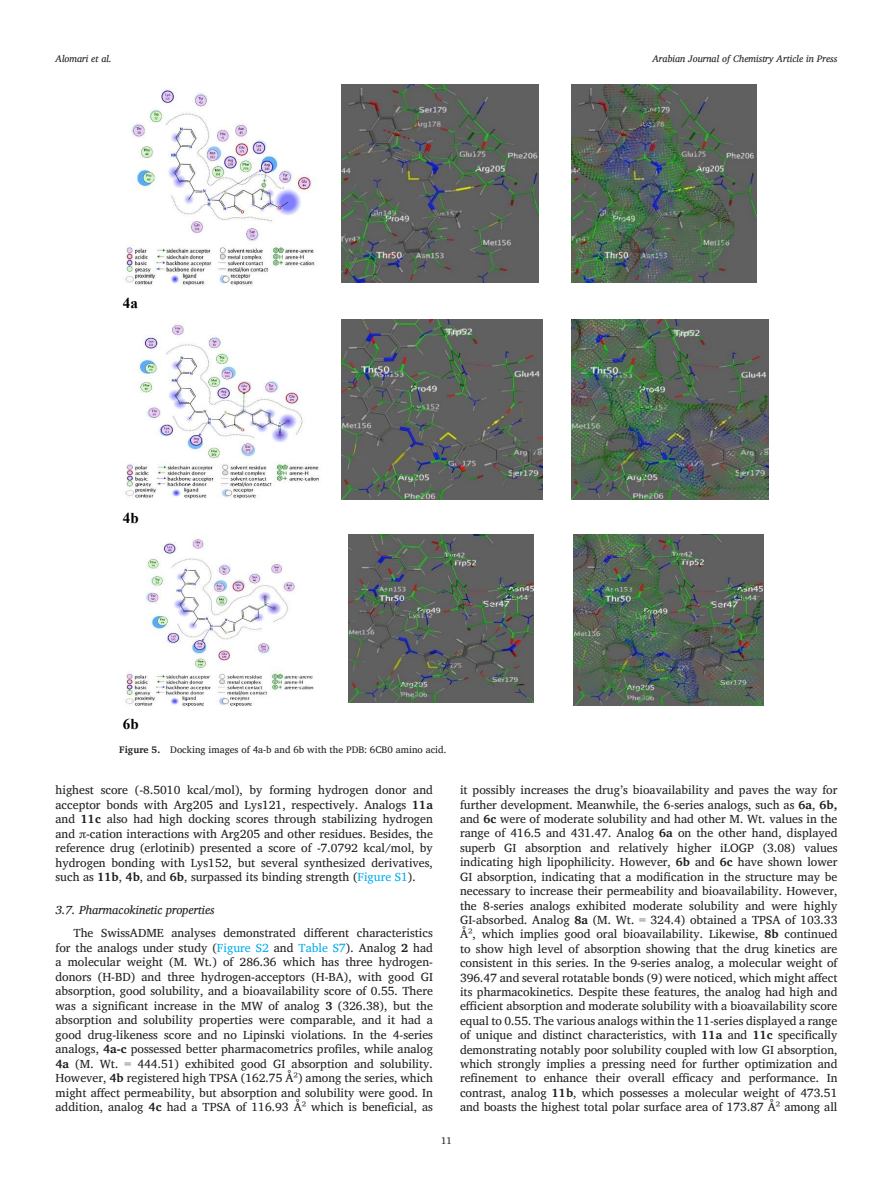
<style>
.page{position:relative;width:893px;height:1191px;background:#fff}
.page>*{position:absolute;margin:0;border:0;box-sizing:border-box;transform-origin:0 0}
.t1{font:700 15px "Times New Roman";color:#000}
.para_first_last{font:12px/14.4px "Charis SIL";color:#231f20;text-align:justify}
.Head-B{font:italic 12px "Charis SIL";color:#231f20}
.float_figure_figure{font:9.75px "Charis SIL";color:#231f20}
.t2{font:italic 9.75px "Charis SIL";color:#231f20}
.s1{font-weight:700}
.s2{color:#00aeef}
.s3{font-family:"Times New Roman"}
</style>
<div class="page">
<img style="left:124px;top:88px;width:192px;height:197px">
<img style="left:342px;top:84px;width:196px;height:199px">
<img style="left:571px;top:84px;width:185px;height:198px">
<img style="left:125px;top:324px;width:194px;height:175px">
<img style="left:342px;top:320px;width:201px;height:180px">
<img style="left:571px;top:320px;width:197px;height:179px">
<img style="left:125px;top:539px;width:189px;height:167px">
<img style="left:348px;top:534px;width:185px;height:168px">
<img style="left:574px;top:534px;width:190px;height:171px">
<p class="t2" style="left:56px;top:53px;width:58px">Alomari et al.</p>
<p class="t2" style="left:652px;top:53px;width:187px">Arabian Journal of Chemistry Article in Press</p>
<p class="t1" style="left:123px;top:292px;width:17px">4a</p>
<p class="t1" style="left:123px;top:507px;width:17px">4b</p>
<p class="t1" style="left:123px;top:713px;width:17px">6b</p>
<p class="float_figure_figure" style="left:119px;top:744px;width:329px"><span class="s1">Figure 5.</span> Docking images of 4a-b and 6b with the PDB: 6CB0 amino acid.</p>
<p class="para_first_last" style="left:56px;top:783px;width:379px">highest score (-8.5010 kcal/mol), by forming hydrogen donor and acceptor bonds with Arg205 and Lys121, respectively. Analogs <span class="s1">11a </span>and <span class="s1">11c</span> also had high docking scores through stabilizing hydrogen and π-cation interactions with Arg205 and other residues. Besides, the reference drug (erlotinib) presented a score of -7.0792 kcal/mol, by hydrogen bonding with Lys152, but several synthesized derivatives, such as <span class="s1">11b</span>, <span class="s1">4b</span>, and <span class="s1">6b</span>, surpassed its binding strength (<span class="s2">Figure S1</span>).</p>
<p class="Head-B" style="left:56px;top:902px;width:161px">3.7. Pharmacokinetic properties</p>
<p class="para_first_last" style="left:56px;top:925px;width:379px;text-indent:18px">The SwissADME analyses demonstrated different characteristics for the analogs under study (<span class="s2">Figure S2</span> and <span class="s2">Table S7</span>). Analog <span class="s1">2</span> had a molecular weight (M. Wt.) of 286.36 which has three hydrogen&shy;donors (H-BD) and three hydrogen-acceptors (H-BA), with good GI absorption, good solubility, and a bioavailability score of 0.55. There was a significant increase in the MW of analog <span class="s1">3</span> (326.38), but the absorption and solubility properties were comparable, and it had a good drug-likeness score and no Lipinski violations. In the 4-series analogs, <span class="s1">4a-c</span> possessed better pharmacometrics profiles, while analog <span class="s1">4a</span> (M. Wt. <span class="s3">=</span> 444.51) exhibited good GI absorption and solubility.<br>However, <span class="s1">4b</span> registered high TPSA (162.75 Å²) among the series, which might affect permeability, but absorption and solubility were good. In addition, analog <span class="s1">4c</span> had a TPSA of 116.93 Å² which is beneficial, as</p>
<p class="float_figure_figure" style="left:441px;top:1134px;width:12px">11</p>
<p class="para_first_last" style="left:460px;top:783px;width:379px">it possibly increases the drug’s bioavailability and paves the way for further development. Meanwhile, the 6-series analogs, such as <span class="s1">6a</span>, <span class="s1">6b, </span>and <span class="s1">6c</span> were of moderate solubility and had other M. Wt. values in the range of 416.5 and 431.47. Analog <span class="s1">6a</span> on the other hand, displayed superb GI absorption and relatively higher iLOGP (3.08) values indicating high lipophilicity. However, <span class="s1">6b</span> and <span class="s1">6c</span> have shown lower GI absorption, indicating that a modification in the structure may be necessary to increase their permeability and bioavailability. However, the 8-series analogs exhibited moderate solubility and were highly GI-absorbed. Analog <span class="s1">8a</span> (M. Wt. <span class="s3">=</span> 324.4) obtained a TPSA of 103.33<br>Å², which implies good oral bioavailability. Likewise, <span class="s1">8b</span> continued to show high level of absorption showing that the drug kinetics are consistent in this series. In the 9-series analog, a molecular weight of 396.47 and several rotatable bonds (9) were noticed, which might affect its pharmacokinetics. Despite these features, the analog had high and efficient absorption and moderate solubility with a bioavailability score equal to 0.55. The various analogs within the 11-series displayed a range of unique and distinct characteristics, with <span class="s1">11a</span> and <span class="s1">11c</span> specifically demonstrating notably poor solubility coupled with low GI absorption, which strongly implies a pressing need for further optimization and refinement to enhance their overall efficacy and performance. In contrast, analog <span class="s1">11b</span>, which possesses a molecular weight of 473.51 and boasts the highest total polar surface area of 173.87 Å² among all</p>
</div>
